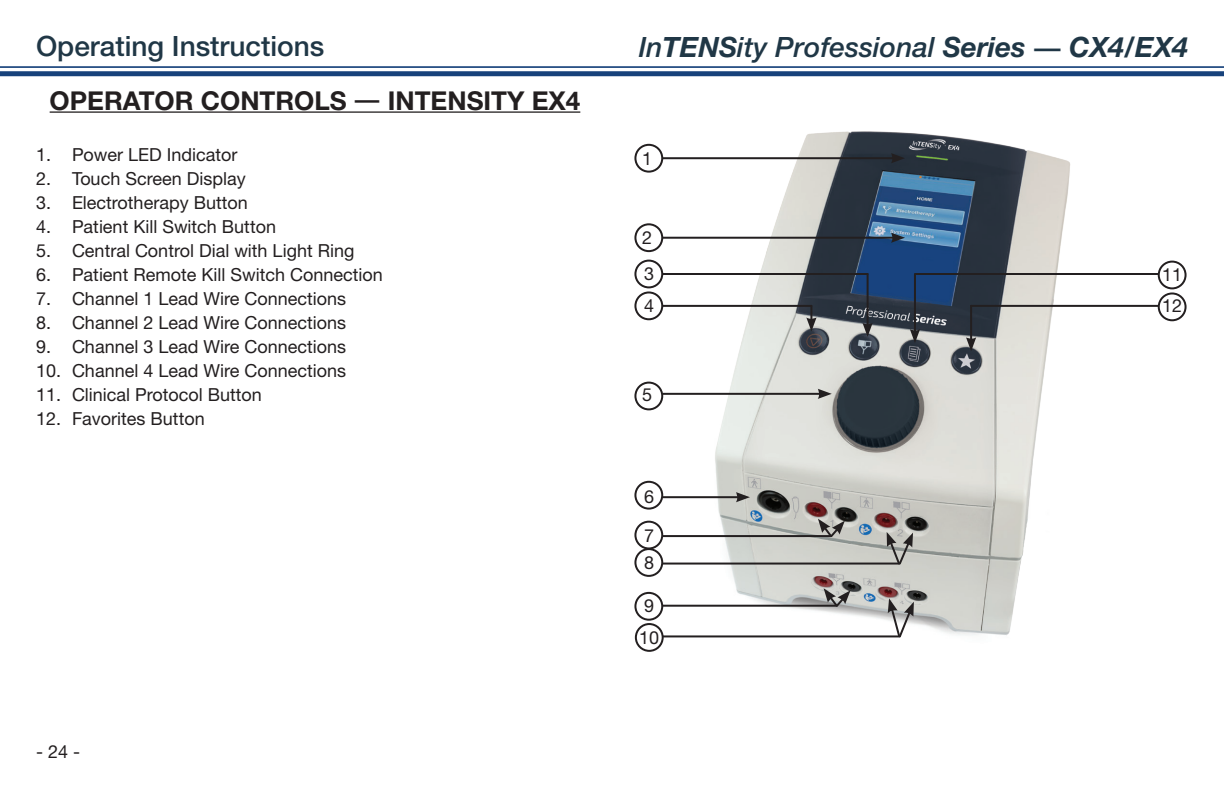
<style>
.page{position:relative;width:1224px;height:792px;background:#fff}
.page>*{position:absolute;margin:0;border:0;box-sizing:border-box;transform-origin:0 0}
.t1{font:italic 500 28px "Helvetica Neue LT Std";color:#203746}
.t2{font:500 28px "Helvetica Neue LT Std";color:#203746}
.Header_-_Centered{font:700 26px "Helvetica Neue LT Std";color:#231f20}
.Copy{font:18px "Helvetica Neue LT Std";color:#231f20}
.s1{font-family:"Myriad Pro"}
.s2{font-weight:700}
.s3{font-family:"Myriad Pro";font-weight:700;font-style:normal}
</style>
<div class="page">
<hr style="left:0;top:66px;width:1224px;height:2px;background:#17427b">
<div style="left:0;top:71px;width:1224px;height:5px;background:#17427b"></div>
<hr style="left:50px;top:111px;width:530px;height:2px;background:#231f20">
<img style="left:706px;top:131px;width:425px;height:507px">
<hr style="left:663px;top:237px;width:231px;height:2px;background:#231f20">
<svg style="left:891px;top:233px;width:14px;height:10px"></svg>
<hr style="left:663px;top:157px;width:231px;height:2px;background:#231f20">
<svg style="left:891px;top:153px;width:14px;height:10px"></svg>
<hr style="left:663px;top:273px;width:205px;height:2px;background:#231f20">
<hr style="left:915px;top:273px;width:253px;height:2px;background:#231f20">
<hr style="left:663px;top:305px;width:148px;height:2px;background:#231f20">
<hr style="left:971px;top:305px;width:197px;height:2px;background:#231f20">
<hr style="left:663px;top:393px;width:158px;height:2px;background:#231f20">
<svg style="left:818px;top:389px;width:14px;height:10px"></svg>
<hr style="left:663px;top:496px;width:76px;height:2px;background:#231f20">
<svg style="left:736px;top:492px;width:14px;height:10px"></svg>
<hr style="left:867px;top:274px;width:2px;height:52px;background:#231f20">
<svg style="left:862px;top:323px;width:11px;height:14px"></svg>
<hr style="left:914px;top:274px;width:2px;height:58px;background:#231f20">
<svg style="left:910px;top:329px;width:10px;height:14px"></svg>
<svg style="left:806px;top:306px;width:11px;height:25px"></svg>
<hr style="left:970px;top:306px;width:2px;height:34px;background:#231f20">
<svg style="left:966px;top:337px;width:10px;height:14px"></svg>
<hr style="left:663px;top:535px;width:168px;height:2px;background:#231f20">
<hr style="left:663px;top:605px;width:174px;height:2px;background:#231f20">
<hr style="left:652px;top:635px;width:248px;height:2px;background:#231f20">
<svg style="left:818px;top:519px;width:27px;height:20px"></svg>
<svg style="left:824px;top:588px;width:27px;height:21px"></svg>
<svg style="left:888px;top:598px;width:26px;height:40px"></svg>
<hr style="left:663px;top:563px;width:236px;height:2px;background:#231f20">
<svg style="left:887px;top:532px;width:26px;height:34px"></svg>
<div style="left:634px;top:223px;width:29px;height:29px;border:2px solid #231f20;border-radius:50%"></div>
<div style="left:634px;top:144px;width:29px;height:29px;border:2px solid #231f20;border-radius:50%"></div>
<div style="left:634px;top:260px;width:29px;height:28px;border:2px solid #231f20;border-radius:50%"></div>
<div style="left:634px;top:291px;width:29px;height:29px;border:2px solid #231f20;border-radius:50%"></div>
<div style="left:634px;top:382px;width:29px;height:28px;border:2px solid #231f20;border-radius:50%"></div>
<div style="left:634px;top:481px;width:29px;height:29px;border:2px solid #231f20;border-radius:50%"></div>
<div style="left:634px;top:521px;width:29px;height:28px;border:2px solid #231f20;border-radius:50%"></div>
<div style="left:634px;top:548px;width:29px;height:29px;border:2px solid #231f20;border-radius:50%"></div>
<div style="left:634px;top:592px;width:29px;height:29px;border:2px solid #231f20;border-radius:50%"></div>
<div style="left:636px;top:624px;width:27px;height:27px;background:#fff;border-radius:50%"></div>
<div style="left:635px;top:623px;width:29px;height:29px;border:2px solid #231f20;border-radius:50%"></div>
<div style="left:1159px;top:293px;width:27px;height:27px;background:#fff;border-radius:50%"></div>
<div style="left:1158px;top:292px;width:29px;height:29px;border:2px solid #231f20;border-radius:50%"></div>
<div style="left:1159px;top:262px;width:27px;height:26px;background:#fff;border-radius:50%"></div>
<div style="left:1158px;top:261px;width:29px;height:28px;border:2px solid #231f20;border-radius:50%"></div>
<p class="t2" style="left:36px;top:30px;width:290px">Operating Instructions</p>
<p class="Header_-_Centered" style="left:50px;top:84px;width:532px">OPERATOR CONTROLS <span class="s1">—</span> INTENSITY EX4</p>
<p class="Copy" style="left:36px;top:143px;width:203px">1. Power LED Indicator</p>
<p class="Copy" style="left:36px;top:167px;width:211px">2. Touch Screen Display</p>
<p class="Copy" style="left:36px;top:191px;width:213px">3. Electrotherapy Button</p>
<p class="Copy" style="left:36px;top:215px;width:242px">4. Patient Kill Switch Button</p>
<p class="Copy" style="left:36px;top:239px;width:320px">5. Central Control Dial with Light Ring</p>
<p class="Copy" style="left:36px;top:263px;width:348px">6. Patient Remote Kill Switch Connection</p>
<p class="Copy" style="left:36px;top:287px;width:312px">7. Channel 1 Lead Wire Connections</p>
<p class="Copy" style="left:36px;top:311px;width:312px">8. Channel 2 Lead Wire Connections</p>
<p class="Copy" style="left:36px;top:335px;width:312px">9. Channel 3 Lead Wire Connections</p>
<p class="Copy" style="left:36px;top:359px;width:312px">10. Channel 4 Lead Wire Connections</p>
<p class="Copy" style="left:36px;top:383px;width:228px">11. Clinical Protocol Button</p>
<p class="Copy" style="left:36px;top:407px;width:170px">12. Favorites Button</p>
<p class="Copy" style="left:36px;top:741px;width:46px">- 24 -</p>
<h1 class="t1" style="left:639px;top:31px;width:551px">In<span class="s2">TENS</span>ity Professional <span class="s2">Series</span> <span class="s3">—</span> <span class="s2">CX4/EX4</span></h1>
<p class="Copy" style="left:642px;top:148px;width:12px">1</p>
<p class="Copy" style="left:642px;top:227px;width:12px">2</p>
<p class="Copy" style="left:644px;top:263px;width:12px">3</p>
<p class="Copy" style="left:644px;top:295px;width:12px">4</p>
<p class="Copy" style="left:642px;top:384px;width:12px">5</p>
<p class="Copy" style="left:644px;top:485px;width:12px">6</p>
<p class="Copy" style="left:644px;top:524px;width:12px">7</p>
<p class="Copy" style="left:644px;top:552px;width:12px">8</p>
<p class="Copy" style="left:644px;top:595px;width:12px">9</p>
<p class="Copy" style="left:639px;top:627px;width:22px">10</p>
<p class="Copy" style="left:1162px;top:264px;width:22px">11</p>
<p class="Copy" style="left:1162px;top:295px;width:22px">12</p>
</div>
